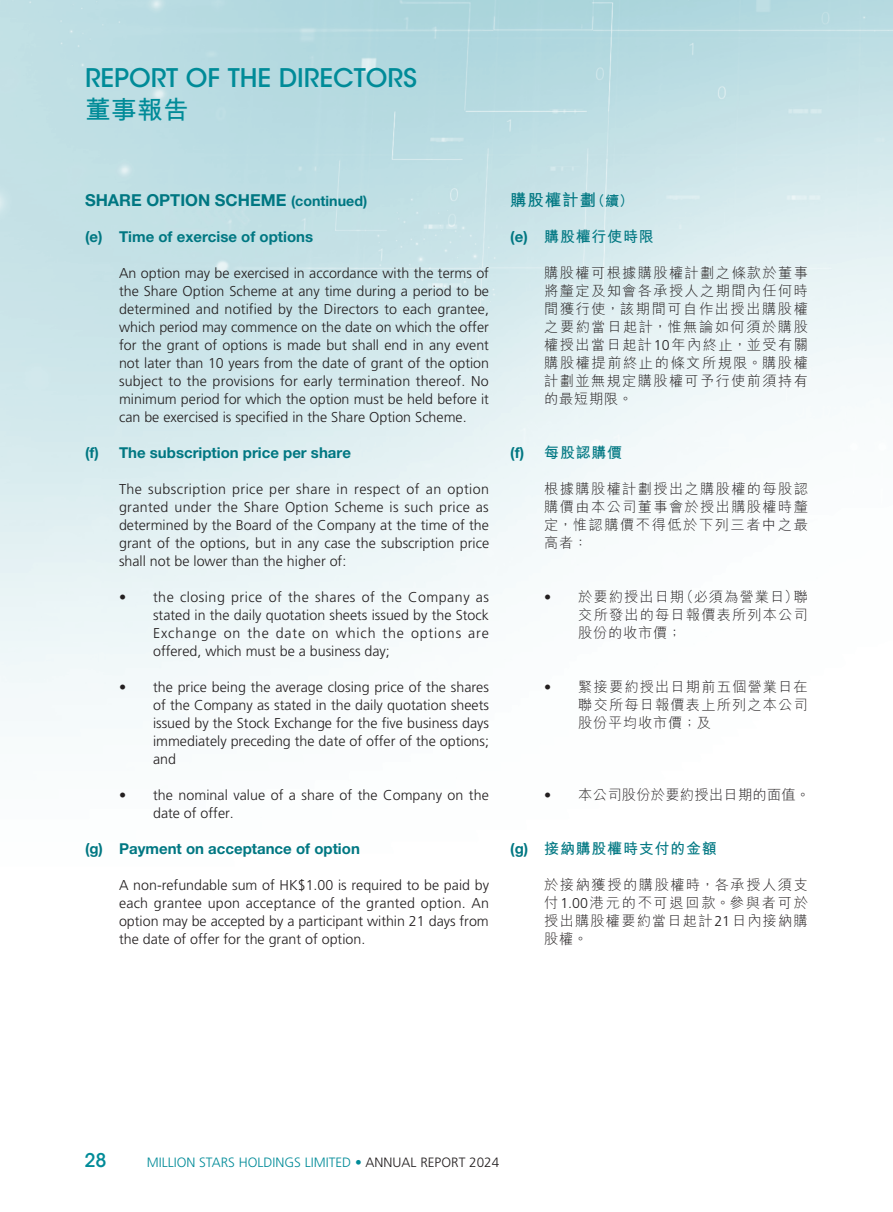
<style>
.page{position:relative;width:893px;height:1212px;background:#fff}
.page>*{position:absolute;margin:0;border:0;box-sizing:border-box;transform-origin:0 0}
.t1{font:500 25.5px "ITC Avant Garde Std";color:#008b98}
.t2{font:700 25.5px "M Hei HK";color:#008b98}
.t3{font:500 18.75px "ITC Avant Garde Std";color:#008b98}
._01_H1{font:700 16.5px "Helvetica Neue LT Std";color:#007782}
._01_H1-2{font:700 16.5px "M Hei HK";letter-spacing:.05em;color:#007782}
._02_H2{font:700 15px "Helvetica Neue LT Std";color:#007782}
._02_H2-2{font:700 15px "M Hei HK";letter-spacing:.05em;color:#007782}
._00_txt{font:300 14.25px/18px "Frutiger LT Std";color:#231f20;text-align:justify}
._00_txt-2{font:300 14.25px/18px "M Hei HK";letter-spacing:.095em;color:#231f20;text-align:justify}
._00_txt-3{font:300 14.25px "M Hei HK";letter-spacing:.02em;color:#231f20}
.t4{font:300 13.5px "Frutiger LT Std";color:#008b98}
.s1{font-size:14.25px}
.s2{font-family:"Helvetica Neue LT Std"}
.s3{font-family:"Frutiger LT Std"}
.s4{color:#231f20}
</style>
<div class="page">
<h1 class="t1" style="left:85px;top:62px;width:334px">REPORT OF THE DIRECTORS</h1>
<h1 class="t2" style="left:85px;top:91px;width:105px">董事報告</h1>
<p class="_01_H1" style="left:85px;top:190px;width:284px">SHARE OPTION SCHEME <span class="s1">(continued)</span></p>
<p class="_02_H2" style="left:85px;top:227px;width:230px">(e) Time of exercise of options</p>
<p class="_00_txt" style="left:119px;top:264px;width:372px">An option may be exercised in accordance with the terms of the Share Option Scheme at any time during a period to be determined and notified by the Directors to each grantee, which period may commence on the date on which the offer for the grant of options is made but shall end in any event not later than 10 years from the date of grant of the option subject to the provisions for early termination thereof. No minimum period for which the option must be held before it can be exercised is specified in the Share Option Scheme.</p>
<p class="_02_H2" style="left:85px;top:443px;width:267px">(f) The subscription price per share</p>
<p class="_00_txt" style="left:119px;top:480px;width:372px">The subscription price per share in respect of an option granted under the Share Option Scheme is such price as determined by the Board of the Company at the time of the grant of the options, but in any case the subscription price shall not be lower than the higher of:</p>
<p class="_00_txt" style="left:153px;top:588px;width:337px;text-indent:-34px">• the closing price of the shares of the Company as stated in the daily quotation sheets issued by the Stock Exchange on the date on which the options are offered, which must be a business day;</p>
<p class="_00_txt" style="left:153px;top:678px;width:337px;text-indent:-34px">• the price being the average closing price of the shares of the Company as stated in the daily quotation sheets issued by the Stock Exchange for the five business days immediately preceding the date of offer of the options; and</p>
<p class="_00_txt" style="left:153px;top:786px;width:337px;text-indent:-34px">• the nominal value of a share of the Company on the date of offer.</p>
<p class="_02_H2" style="left:85px;top:839px;width:276px">(g) Payment on acceptance of option</p>
<p class="_00_txt" style="left:119px;top:876px;width:372px">A non-refundable sum of HK$1.00 is required to be paid by each grantee upon acceptance of the granted option. An option may be accepted by a participant within 21 days from the date of offer for the grant of option.</p>
<p class="_01_H1-2" style="left:510px;top:188px;width:125px">購股權計劃<span class="s1">（續）</span></p>
<p class="_02_H2-2" style="left:510px;top:226px;width:145px"><span class="s2">(e)</span> 購股權行使時限</p>
<p class="_00_txt-2" style="left:544px;top:264px;width:265px">購股權可根據購股權計劃之條款於董事將釐定及知會各承授人之期間內任何時間獲行使，該期間可自作出授出購股權之要約當日起計，惟無論如何須於購股權授出當日起計<span class="s3">10</span>年內終止，並受有關購股權提前終止的條文所規限。購股權計劃並無規定購股權可予行使前須持有的最短期限。</p>
<p class="_02_H2-2" style="left:510px;top:442px;width:114px"><span class="s2">(f)</span> 每股認購價</p>
<p class="_00_txt-2" style="left:544px;top:480px;width:265px">根據購股權計劃授出之購股權的每股認購價由本公司董事會於授出購股權時釐定，惟認購價不得低於下列三者中之最高者：</p>
<p class="_00_txt-2" style="left:578px;top:588px;width:231px;text-indent:-34px"><span class="s3">•</span> 於要約授出日期（必須為營業日）聯交所發出的每日報價表所列本公司股份的收市價；</p>
<p class="_00_txt-2" style="left:578px;top:678px;width:231px;text-indent:-34px"><span class="s3">•</span> 緊接要約授出日期前五個營業日在聯交所每日報價表上所列之本公司股份平均收市價；及</p>
<p class="_00_txt-3" style="left:544px;top:788px;width:267px"><span class="s3">•</span> 本公司股份於要約授出日期的面值。</p>
<p class="_02_H2-2" style="left:510px;top:838px;width:208px"><span class="s2">(g)</span> 接納購股權時支付的金額</p>
<p class="_00_txt-2" style="left:544px;top:876px;width:265px">於接納獲授的購股權時，各承授人須支付<span class="s3">1.00</span>港元的不可退回款。參與者可於授出購股權要約當日起計<span class="s3">21</span>日內接納購股權。</p>
<h2 class="t3" style="left:84px;top:1148px;width:24px">28</h2>
<p class="t4" style="left:147px;top:1154px;width:354px">MILLION STARS HOLDINGS LIMITED • <span class="s4">ANNUAL REPORT 2024</span></p>
</div>
